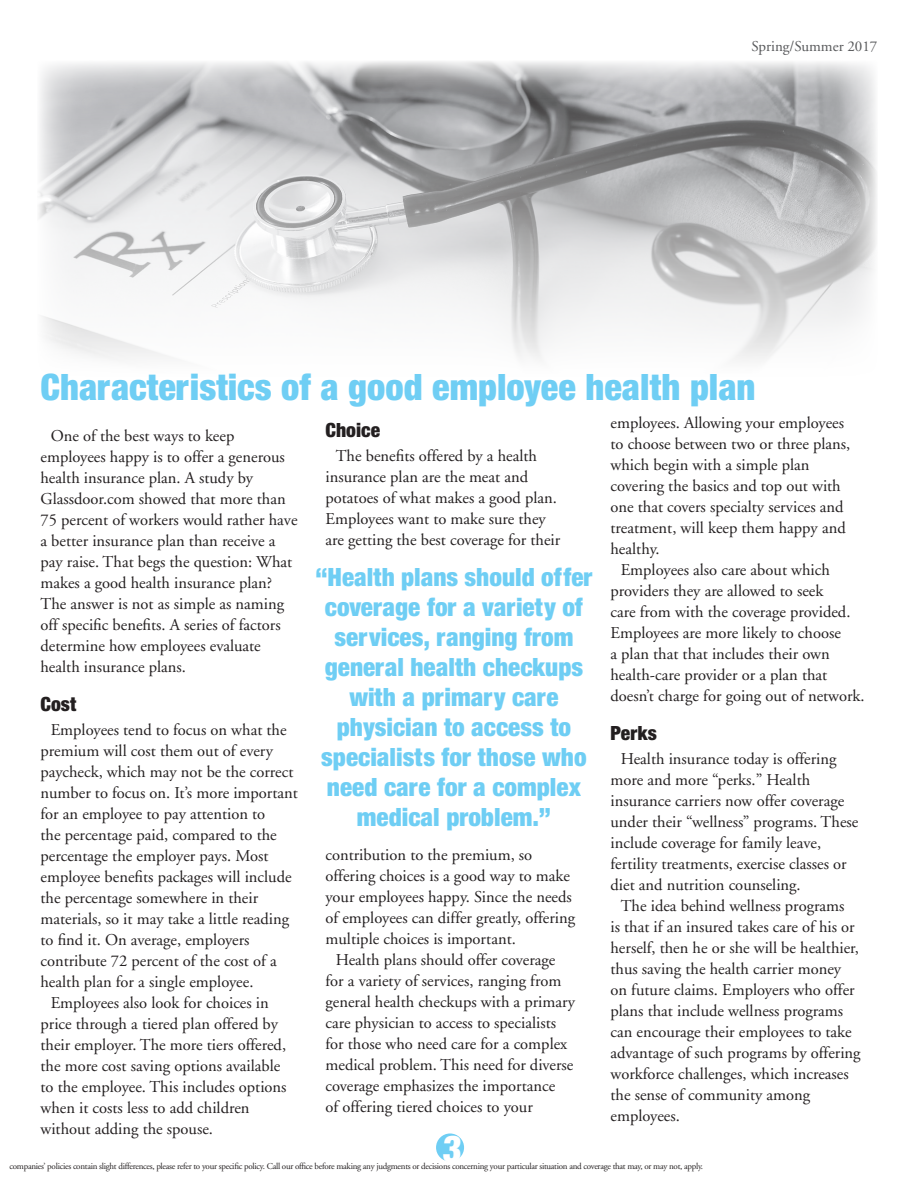
<style>
.page{position:relative;width:918px;height:1188px;background:#fff}
.page>*{position:absolute;margin:0;border:0;box-sizing:border-box;transform-origin:0 0}
.t1{font:39px "Sans Black Condensed DTC";color:#6fcef4}
.t2{font:39px "Sans Black Condensed DTC";color:#fff}
.t3{font:27px/30px "Sans Black Condensed DTC";color:#6fcef4;text-align:center}
.t4{font:21px "Sans Black Condensed DTC";color:#231f20}
.t5{font:16.5px/21px "Adobe Garamond";color:#231f20}
.t6{font:15px "Adobe Garamond";color:#57585a}
.t7{font:9px "Adobe Garamond";letter-spacing:-.03em;color:#231f20}
</style>
<div class="page">
<img style="left:39px;top:61px;width:838px;height:300px">
<div style="left:436px;top:1133px;width:28px;height:29px;background:#6fcef4;border-radius:50%"></div>
<p class="t6" style="left:752px;top:39px;width:127px">Spring/Summer 2017</p>
<h1 class="t1" style="left:40px;top:363px;width:717px">Characteristics of a good employee health plan</h1>
<p class="t5" style="left:610px;top:412px;width:241px">employees. Allowing your employees to choose between two or three plans, which begin with a simple plan covering the basics and top out with one that covers specialty services and treatment, will keep them happy and healthy.</p>
<p class="t5" style="left:610px;top:559px;width:256px;text-indent:10px">Employees also care about which providers they are allowed to seek<br>care from with the coverage provided.<br>Employees are more likely to choose<br>a plan that that includes their own health-care provider or a plan that doesn’t charge for going out of network.</p>
<p class="t4" style="left:610px;top:720px;width:48px">Perks</p>
<p class="t5" style="left:610px;top:748px;width:249px;text-indent:10px">Health insurance today is offering more and more “perks.” Health insurance carriers now offer coverage under their “wellness” programs. These include coverage for family leave, fertility treatments, exercise classes or diet and nutrition counseling.</p>
<p class="t5" style="left:610px;top:895px;width:252px;text-indent:10px">The idea behind wellness programs<br>is that if an insured takes care of his or herself, then he or she will be healthier, thus saving the health carrier money on future claims. Employers who offer plans that include wellness programs can encourage their employees to take advantage of such programs by offering workforce challenges, which increases the sense of community among employees.</p>
<p class="t4" style="left:326px;top:418px;width:56px">Choice</p>
<p class="t5" style="left:326px;top:446px;width:236px;text-indent:10px">The benefits offered by a health insurance plan are the meat and potatoes of what makes a good plan.<br>Employees want to make sure they are getting the best coverage for their</p>
<p class="t5" style="left:40px;top:425px;width:259px;text-indent:10px">One of the best ways to keep employees happy is to offer a generous health insurance plan. A study by Glassdoor.com showed that more than 75 percent of workers would rather have a better insurance plan than receive a pay raise. That begs the question: What makes a good health insurance plan?<br>The answer is not as simple as naming off specific benefits. A series of factors determine how employees evaluate health insurance plans.</p>
<p class="t4" style="left:40px;top:691px;width:37px">Cost</p>
<p class="t5" style="left:51px;top:719px;width:237px">Employees tend to focus on what the</p>
<p class="t5" style="left:40px;top:740px;width:234px">premium will cost them out of every</p>
<p class="t5" style="left:40px;top:761px;width:254px">paycheck, which may not be the correct</p>
<p class="t5" style="left:40px;top:782px;width:259px">number to focus on. It’s more important</p>
<p class="t5" style="left:40px;top:803px;width:226px">for an employee to pay attention to</p>
<p class="t5" style="left:40px;top:824px;width:238px">the percentage paid, compared to the</p>
<p class="t5" style="left:40px;top:845px;width:229px">percentage the employer pays. Most</p>
<p class="t5" style="left:40px;top:866px;width:253px">employee benefits packages will include</p>
<p class="t5" style="left:40px;top:887px;width:219px">the percentage somewhere in their</p>
<p class="t5" style="left:40px;top:908px;width:250px">materials, so it may take a little reading</p>
<p class="t5" style="left:40px;top:929px;width:211px">to find it. On average, employers</p>
<p class="t5" style="left:40px;top:950px;width:238px">contribute 72 percent of the cost of a</p>
<p class="t5" style="left:40px;top:971px;width:214px">health plan for a single employee.</p>
<p class="t5" style="left:51px;top:992px;width:220px">Employees also look for choices in</p>
<p class="t5" style="left:40px;top:1013px;width:239px">price through a tiered plan offered by</p>
<p class="t5" style="left:40px;top:1034px;width:247px">their employer. The more tiers offered,</p>
<p class="t5" style="left:40px;top:1055px;width:241px">the more cost saving options available</p>
<p class="t5" style="left:40px;top:1076px;width:248px">to the employee. This includes options</p>
<p class="t5" style="left:40px;top:1097px;width:211px">when it costs less to add children</p>
<p class="t5" style="left:40px;top:1118px;width:174px">without adding the spouse.</p>
<h2 class="t3" style="left:315px;top:562px;width:279px">“Health plans should offer coverage for a variety of services, ranging from general health checkups with a primary care physician to access to specialists for those who need care for a complex medical problem.”</h2>
<p class="t5" style="left:326px;top:845px;width:251px">contribution to the premium, so offering choices is a good way to make your employees happy. Since the needs of employees can differ greatly, offering multiple choices is important.</p>
<p class="t5" style="left:326px;top:950px;width:251px;text-indent:10px">Health plans should offer coverage for a variety of services, ranging from general health checkups with a primary care physician to access to specialists for those who need care for a complex medical problem. This need for diverse coverage emphasizes the importance<br>of offering tiered choices to your</p>
<h1 class="t2" style="left:442px;top:1125px;width:23px">3</h1>
<p class="t7" style="left:10px;top:1161px;width:695px">companies’ policies contain slight differences, please refer to your specific policy. Call our office before making any judgments or decisions concerning your particular situation and coverage that may, or may not, apply.</p>
</div>
